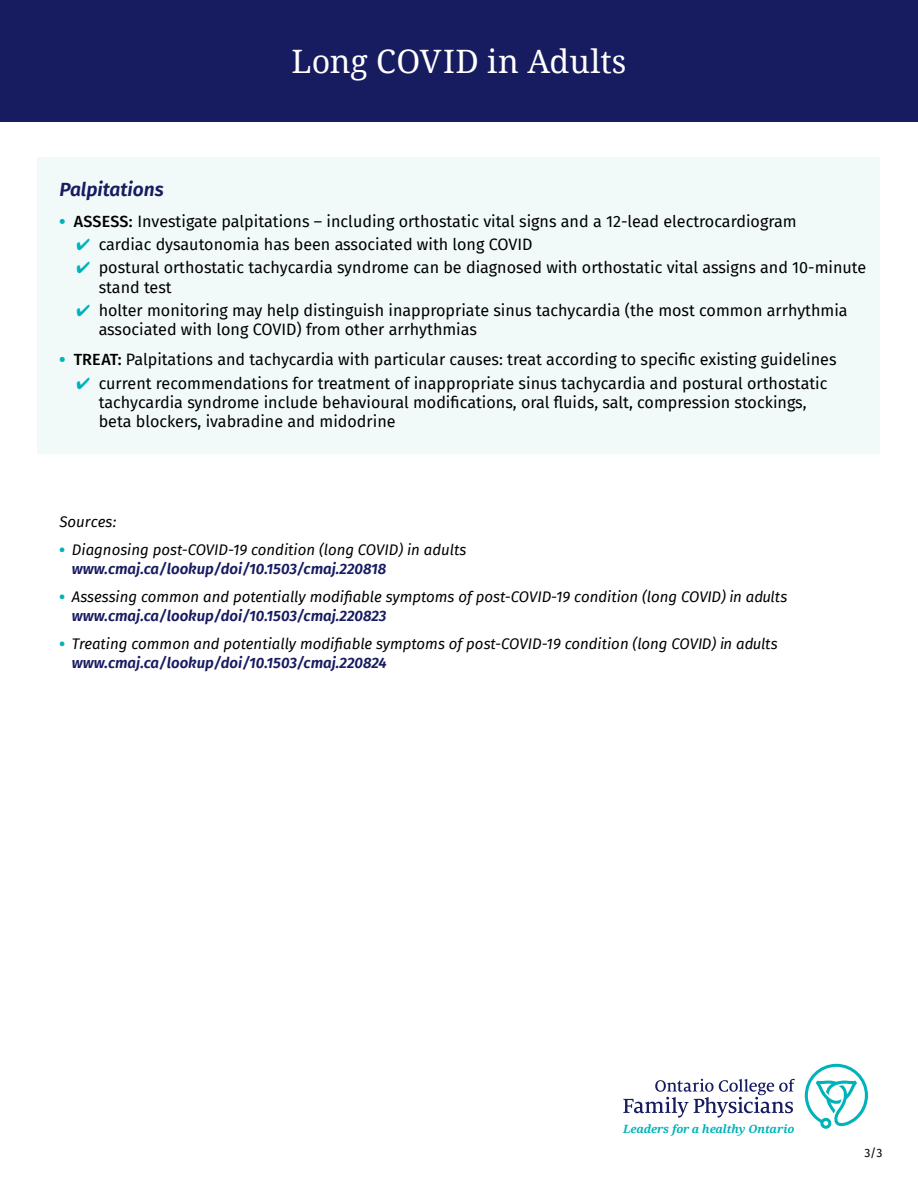
<style>
.page{position:relative;width:918px;height:1188px;background:#fff}
.page>*{position:absolute;margin:0;border:0;box-sizing:border-box;transform-origin:0 0}
.t1{font:32.25px "Noto Serif";color:#fff}
.t2{font:italic 600 19.2px "Fira Sans";color:#171b60}
.t3{font:16.2px/19.5px "Fira Sans";color:#000}
.t4{font:italic 15px/19.5px "Fira Sans";color:#000}
.t5{font:12px "Fira Sans";color:#000}
.t6{font:italic 700 11.4px "Noto Serif";letter-spacing:-.02em;color:#00b3ba}
.s1{font-weight:900;color:#00b3ba}
.s2{font-weight:500}
.s3{color:#00b3ba}
.s4{font-weight:900;font-style:normal;color:#00b3ba}
.s5{font-weight:600;color:#171b60}
</style>
<div class="page">
<div style="left:0;top:0;width:918px;height:122px;background:#171b60"></div>
<div style="left:38px;top:157px;width:842px;height:297px;background:#f1f9f9"></div>
<svg style="left:623px;top:1079px;width:172px;height:39px"></svg>
<svg style="left:805px;top:1064px;width:63px;height:65px"></svg>
<h1 class="t1" style="left:292px;top:40px;width:336px">Long COVID in Adults</h1>
<p class="t2" style="left:59px;top:174px;width:106px">Palpitations</p>
<p class="t3" style="left:59px;top:211px;width:739px"><span class="s1">•</span> <span class="s2">ASSESS:</span> Investigate palpitations – including orthostatic vital signs and a 12-lead electrocardiogram</p>
<p class="t3" style="left:76px;top:234px;width:458px"><span class="s3">✔</span> cardiac dysautonomia has been associated with long COVID</p>
<p class="t3" style="left:99px;top:257px;width:769px;text-indent:-22px"><span class="s3">✔</span> postural orthostatic tachycardia syndrome can be diagnosed with orthostatic vital assigns and 10-minute stand test</p>
<p class="t3" style="left:99px;top:300px;width:751px;text-indent:-22px"><span class="s3">✔</span> holter monitoring may help distinguish inappropriate sinus tachycardia (the most common arrhythmia associated with long COVID) from other arrhythmias</p>
<p class="t3" style="left:59px;top:350px;width:779px"><span class="s1">•</span> <span class="s2">TREAT:</span> Palpitations and tachycardia with particular causes: treat according to specific existing guidelines</p>
<p class="t3" style="left:99px;top:373px;width:730px;text-indent:-22px"><span class="s3">✔</span> current recommendations for treatment of inappropriate sinus tachycardia and postural orthostatic tachycardia syndrome include behavioural modifications, oral fluids, salt, compression stockings, beta blockers, ivabradine and midodrine</p>
<p class="t4" style="left:59px;top:512px;width:58px">Sources:</p>
<p class="t4" style="left:72px;top:539px;width:396px;text-indent:-13px"><span class="s4">•</span> Diagnosing post-COVID-19 condition (long COVID) in adults <span class="s5">www.cmaj.ca/lookup/doi/10.1503/cmaj.220818</span></p>
<p class="t4" style="left:72px;top:586px;width:717px;text-indent:-13px"><span class="s4">•</span> Assessing common and potentially modifiable symptoms of post-COVID-19 condition (long COVID) in adults <span class="s5">www.cmaj.ca/lookup/doi/10.1503/cmaj.220823</span></p>
<p class="t4" style="left:72px;top:633px;width:707px;text-indent:-13px"><span class="s4">•</span> Treating common and potentially modifiable symptoms of post-COVID-19 condition (long COVID) in adults <span class="s5">www.cmaj.ca/lookup/doi/10.1503/cmaj.220824</span></p>
<p class="t6" style="left:623px;top:1121px;width:173px">Leaders for a healthy Ontario</p>
<p class="t5" style="left:865px;top:1143px;width:20px">3/3</p>
</div>
